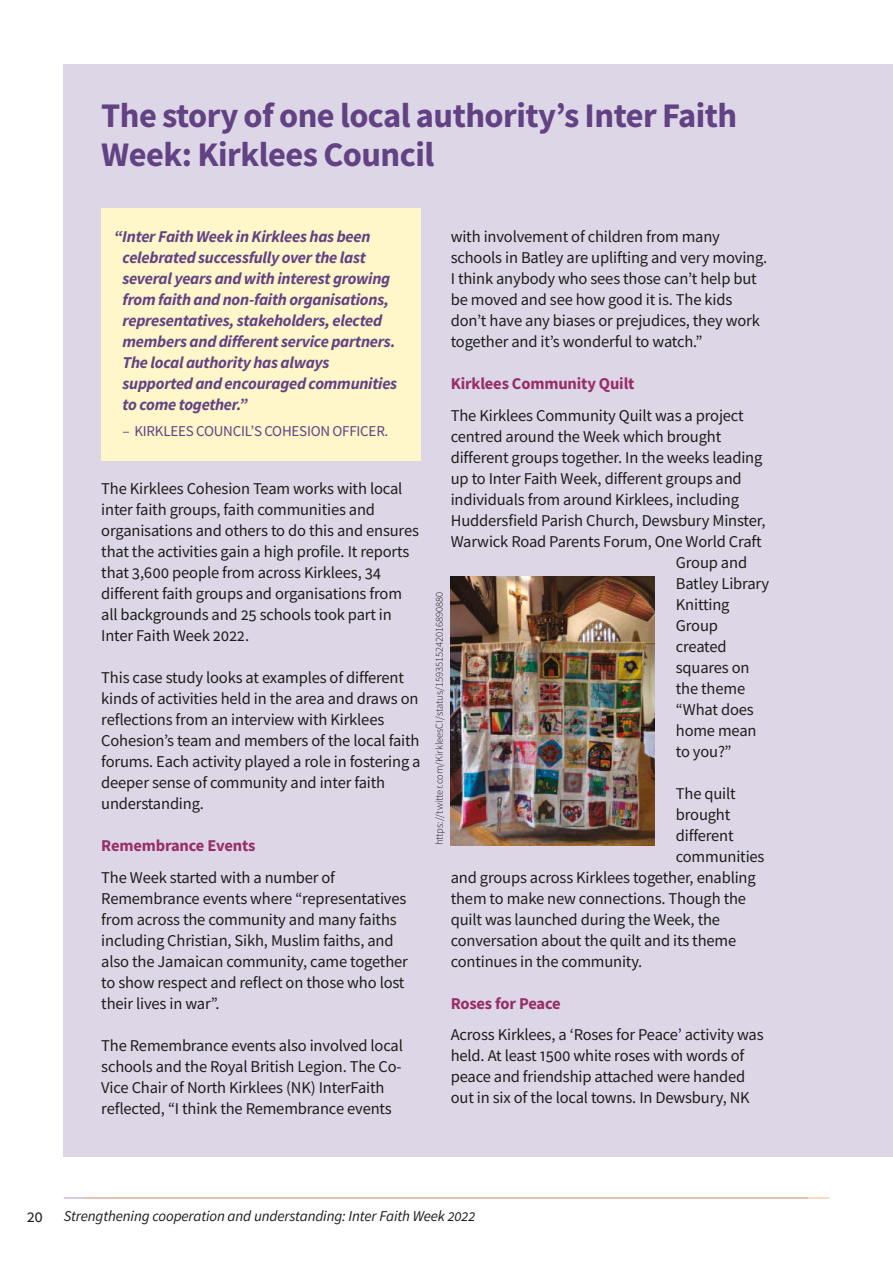
<style>
.page{position:relative;width:893px;height:1263px;background:#fff}
.page>*{position:absolute;margin:0;border:0;box-sizing:border-box;transform-origin:0 0}
.t1{font:700 34.5px/39px "Source Sans Pro";letter-spacing:-.015em;color:#634284}
.t2{font:16.5px/21px "Source Sans Pro";letter-spacing:-.01em;color:#1d1d1b}
.t3{font:italic 700 16.5px/21px "Source Sans Pro";letter-spacing:-.015em;color:#634284}
.t4{font:700 16.5px "Source Sans Pro";letter-spacing:-.01em;color:#972e68}
.t5{font:italic 15px "Source Sans Pro";letter-spacing:-.01em;color:#1d1d1b}
.t6{font:15px "Source Sans Pro";letter-spacing:-.015em;color:#634284}
.t7{font:300 10.5px "Source Sans Pro";color:#1d1d1b}
</style>
<div class="page">
<hr style="left:64px;top:1197px;width:744px;height:1px;background:#ac9bc0">
<div style="left:715px;top:64px;width:178px;height:1093px;background:#ddd6e7"></div>
<hr style="left:85px;top:1197px;width:744px;height:1px;background:#f8b887">
<div style="left:64px;top:64px;width:744px;height:1093px;background:#ddd6e7"></div>
<div style="left:101px;top:209px;width:320px;height:252px;background:#fff6c9"></div>
<img style="left:451px;top:576px;width:204px;height:269px">
<h1 class="t1" style="left:101px;top:95px;width:638px">The story of one local authority’s Inter Faith<br>Week: Kirklees Council</h1>
<p class="t3" style="left:123px;top:226px;width:276px;text-indent:-8px">“Inter Faith Week in Kirklees has been celebrated successfully over the last several years and with interest growing from faith and non-faith organisations, representatives, stakeholders, elected members and different service partners.<br>The local authority has always supported and encouraged communities to come together.”</p>
<p class="t6" style="left:123px;top:421px;width:267px">– KIRKLEES COUNCIL’S COHESION OFFICER.</p>
<p class="t2" style="left:101px;top:478px;width:319px">The Kirklees Cohesion Team works with local inter faith groups, faith communities and organisations and others to do this and ensures that the activities gain a high profile. It reports that 3,600 people from across Kirklees, 34 different faith groups and organisations from all backgrounds and 25 schools took part in Inter Faith Week 2022.</p>
<p class="t2" style="left:101px;top:667px;width:321px">This case study looks at examples of different kinds of activities held in the area and draws on reflections from an interview with Kirklees Cohesion’s team and members of the local faith forums. Each activity played a role in fostering a deeper sense of community and inter faith understanding.</p>
<p class="t4" style="left:101px;top:835px;width:156px">Remembrance Events</p>
<p class="t2" style="left:101px;top:866px;width:308px">The Week started with a number of Remembrance events where “representatives from across the community and many faiths including Christian, Sikh, Muslim faiths, and also the Jamaican community, came together to show respect and reflect on those who lost their lives in war”.</p>
<p class="t2" style="left:101px;top:1034px;width:303px">The Remembrance events also involved local schools and the Royal British Legion. The Co-Vice Chair of North Kirklees (NK) InterFaith reflected, “I think the Remembrance events</p>
<p class="t2" style="left:451px;top:226px;width:318px">with involvement of children from many schools in Batley are uplifting and very moving.<br>I think anybody who sees those can’t help but be moved and see how good it is. The kids don’t have any biases or prejudices, they work together and it’s wonderful to watch.”</p>
<p class="t4" style="left:451px;top:373px;width:185px">Kirklees Community Quilt</p>
<p class="t2" style="left:451px;top:404px;width:294px">The Kirklees Community Quilt was a project</p>
<p class="t2" style="left:451px;top:425px;width:272px">centred around the Week which brought</p>
<p class="t2" style="left:451px;top:446px;width:313px">different groups together. In the weeks leading</p>
<p class="t2" style="left:451px;top:467px;width:292px">up to Inter Faith Week, different groups and</p>
<p class="t2" style="left:451px;top:488px;width:290px">individuals from around Kirklees, including</p>
<p class="t2" style="left:451px;top:509px;width:316px">Huddersfield Parish Church, Dewsbury Minster,</p>
<p class="t2" style="left:451px;top:530px;width:312px">Warwick Road Parents Forum, One World Craft</p>
<p class="t2" style="left:676px;top:551px;width:73px">Group and</p>
<p class="t2" style="left:676px;top:572px;width:95px">Batley Library</p>
<p class="t2" style="left:676px;top:593px;width:55px">Knitting</p>
<p class="t2" style="left:676px;top:614px;width:44px">Group</p>
<p class="t2" style="left:676px;top:635px;width:52px">created</p>
<p class="t2" style="left:676px;top:656px;width:75px">squares on</p>
<p class="t2" style="left:676px;top:677px;width:71px">the theme</p>
<p class="t2" style="left:676px;top:698px;width:79px">“What does</p>
<p class="t2" style="left:676px;top:719px;width:82px">home mean</p>
<p class="t2" style="left:676px;top:740px;width:57px">to you?”</p>
<p class="t2" style="left:676px;top:782px;width:61px">The quilt</p>
<p class="t2" style="left:676px;top:803px;width:56px">brought</p>
<p class="t2" style="left:676px;top:824px;width:59px">different</p>
<p class="t2" style="left:676px;top:845px;width:90px">communities</p>
<p class="t2" style="left:451px;top:866px;width:307px">and groups across Kirklees together, enabling</p>
<p class="t2" style="left:451px;top:887px;width:297px">them to make new connections. Though the</p>
<p class="t2" style="left:451px;top:908px;width:271px">quilt was launched during the Week, the</p>
<p class="t2" style="left:451px;top:929px;width:287px">conversation about the quilt and its theme</p>
<p class="t2" style="left:451px;top:950px;width:193px">continues in the community.</p>
<p class="t4" style="left:451px;top:993px;width:112px">Roses for Peace</p>
<p class="t2" style="left:451px;top:1024px;width:314px">Across Kirklees, a ‘Roses for Peace’ activity was held. At least 1500 white roses with words of peace and friendship attached were handed out in six of the local towns. In Dewsbury, NK</p>
<p class="t7" style="left:432px;top:845px;width:255px;rotate:-90deg">https://twitter.com/KirkleesCI/status/1593515242016890880</p>
<p class="t2" style="left:27px;top:1206px;width:18px">20</p>
<p class="t5" style="left:64px;top:1206px;width:413px">Strengthening cooperation and understanding: Inter Faith Week 2022</p>
</div>
